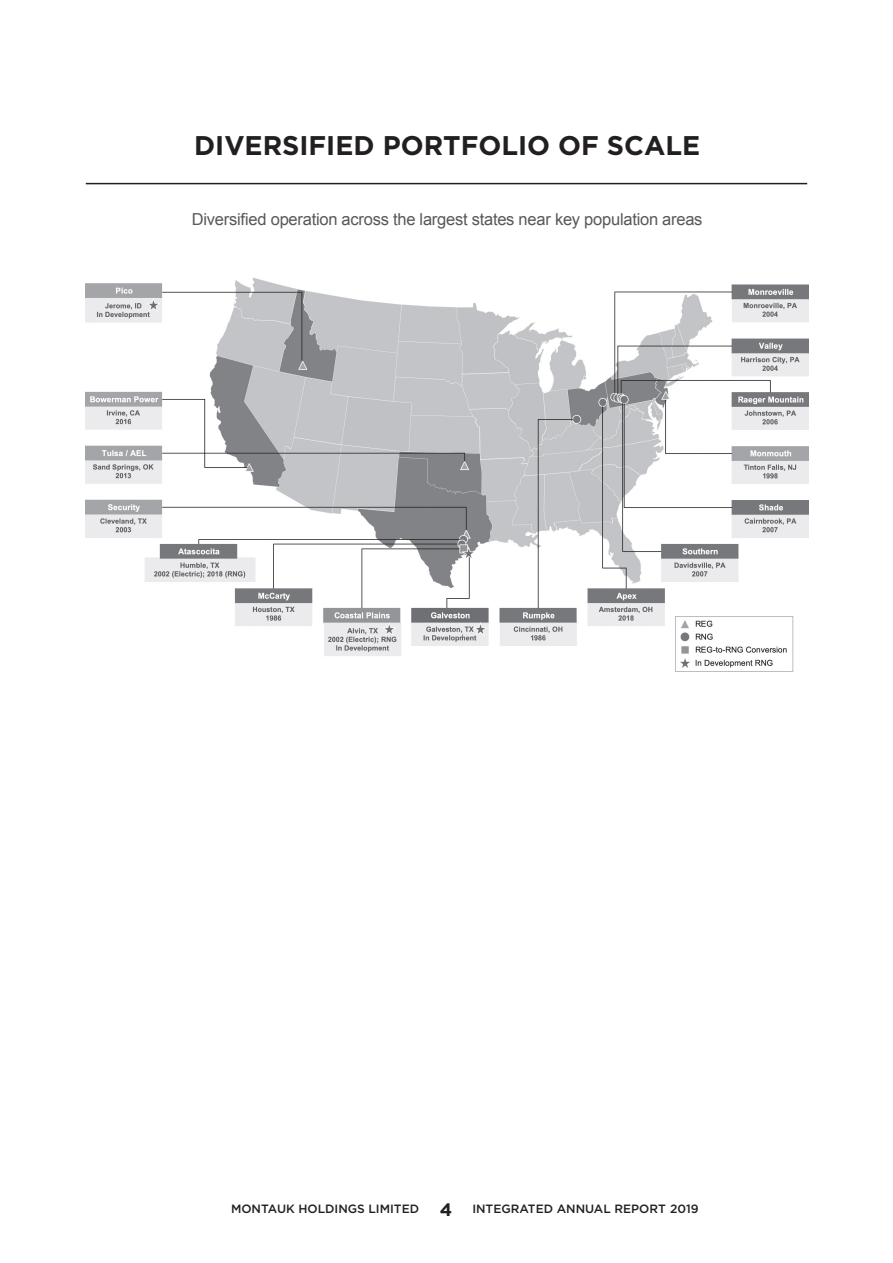
<style>
.page{position:relative;width:893px;height:1263px;background:#fff}
.page>*{position:absolute;margin:0;border:0;box-sizing:border-box;transform-origin:0 0}
.t1{font:700 27px "Gotham";color:#231f20}
.t2{font:16.5px "Arial";letter-spacing:-.015em;color:#57585a}
.t3{font:500 12px "Gotham";color:#231f20}
.s1{font-weight:700;font-size:18px}
</style>
<div class="page">
<hr style="left:86px;top:183px;width:721px;height:1px;background:#231f20">
<img style="left:85px;top:277px;width:724px;height:395px">
<h1 class="t1" style="left:194px;top:128px;width:508px">DIVERSIFIED PORTFOLIO OF SCALE</h1>
<p class="t2" style="left:192px;top:208px;width:512px">Diversified operation across the largest states near key population areas</p>
<p class="t3" style="left:231px;top:1201px;width:469px">MONTAUK HOLDINGS LIMITED <span class="s1">4</span> INTEGRATED ANNUAL REPORT 2019</p>
</div>
